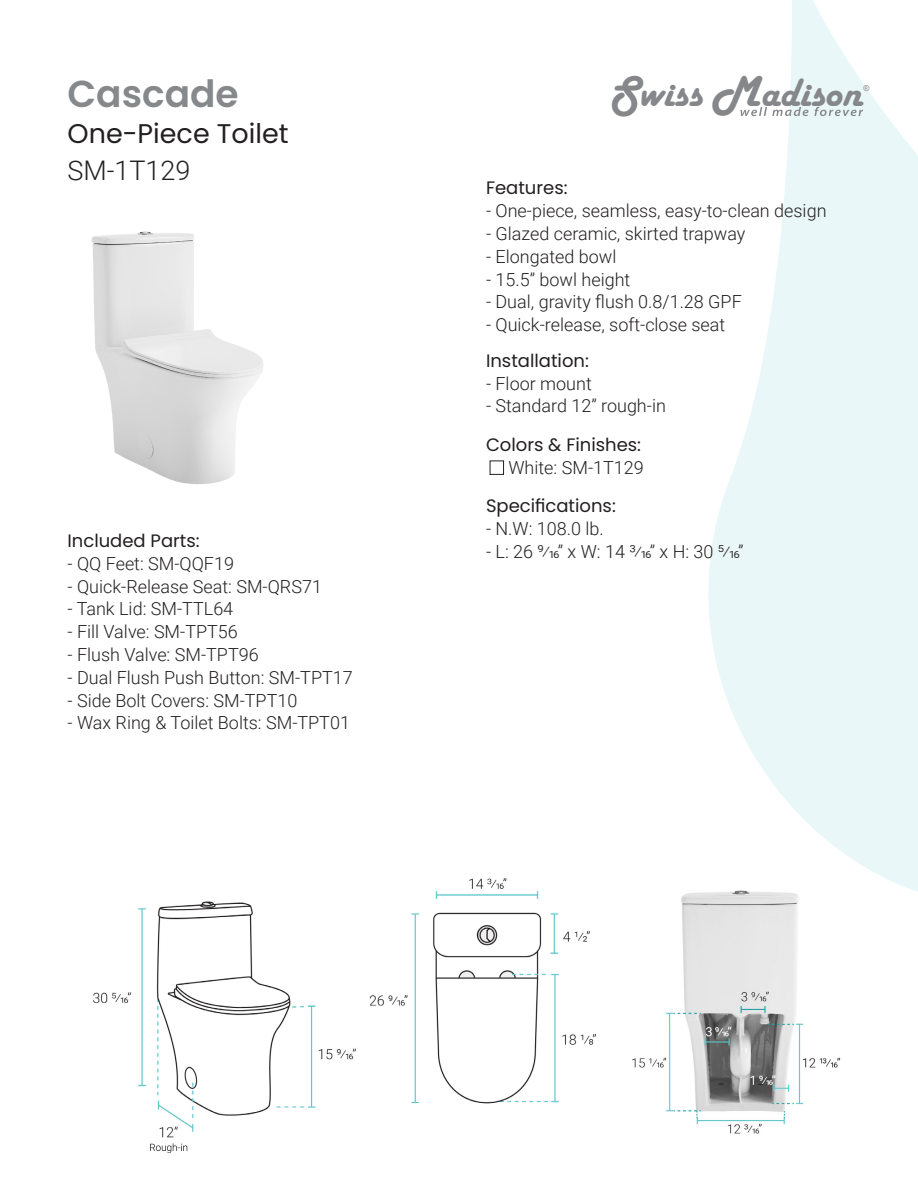
<style>
.page{position:relative;width:918px;height:1188px;background:#fff}
.page>*{position:absolute;margin:0;border:0;box-sizing:border-box;transform-origin:0 0}
.t1{font:41.1px "Harlow Solid";color:#85878a}
.t2{font:600 37.5px "Poppins";color:#85898c}
.t3{font:27px "Poppins";color:#231f20}
.t4{font:300 27px "Roboto";color:#231f20}
.t5{font:300 18px "Roboto";color:#231f20}
.t6{font:18px "Poppins";color:#231f20}
.t7{font:8.1px "Arial";color:#85878a}
.s1{font-size:45px}
</style>
<div class="page">
<img style="left:91px;top:231px;width:172px;height:253px">
<img style="left:632px;top:944px;width:209px;height:190px">
<svg style="left:681px;top:0;width:237px;height:944px;fill:#eaf7f8"></svg>
<svg style="left:740px;top:107px;width:123px;height:9px"></svg>
<img style="left:93px;top:878px;width:503px;height:275px">
<div style="left:490px;top:461px;width:14px;height:14px;border:1px solid #231f20"></div>
<p class="t2" style="left:68px;top:72px;width:173px">Cascade</p>
<p class="t3" style="left:68px;top:118px;width:223px">One-Piece Toilet</p>
<p class="t4" style="left:68px;top:152px;width:125px">SM-1T129</p>
<p class="t6" style="left:68px;top:530px;width:134px">Included Parts:</p>
<p class="t5" style="left:68px;top:551px;width:168px">- QQ Feet: SM-QQF19</p>
<p class="t5" style="left:68px;top:574px;width:256px">- Quick-Release Seat: SM-QRS71</p>
<p class="t5" style="left:68px;top:596px;width:167px">- Tank Lid: SM-TTL64</p>
<p class="t5" style="left:68px;top:619px;width:172px">- Fill Valve: SM-TPT56</p>
<p class="t5" style="left:68px;top:642px;width:193px">- Flush Valve: SM-TPT96</p>
<p class="t5" style="left:68px;top:665px;width:287px">- Dual Flush Push Button: SM-TPT17</p>
<p class="t5" style="left:68px;top:688px;width:231px">- Side Bolt Covers: SM-TPT10</p>
<p class="t5" style="left:68px;top:710px;width:284px">- Wax Ring &amp; Toilet Bolts: SM-TPT01</p>
<p class="t1" style="left:609px;top:70px;width:254px"><span class="s1">S</span>wiss <span class="s1">M</span>adison</p>
<p class="t7" style="left:863px;top:83px;width:8px">®</p>
<p class="t6" style="left:486px;top:178px;width:83px">Features:</p>
<p class="t5" style="left:486px;top:198px;width:342px">- One-piece, seamless, easy-to-clean design</p>
<p class="t5" style="left:486px;top:221px;width:261px">- Glazed ceramic, skirted trapway</p>
<p class="t5" style="left:486px;top:244px;width:132px">- Elongated bowl</p>
<p class="t5" style="left:486px;top:267px;width:146px">- 15.5” bowl height</p>
<p class="t5" style="left:486px;top:289px;width:257px">- Dual, gravity flush 0.8/1.28 GPF</p>
<p class="t5" style="left:486px;top:312px;width:241px">- Quick-release, soft-close seat</p>
<p class="t6" style="left:486px;top:350px;width:104px">Installation:</p>
<p class="t5" style="left:486px;top:371px;width:107px">- Floor mount</p>
<p class="t5" style="left:486px;top:393px;width:181px">- Standard 12” rough-in</p>
<p class="t6" style="left:486px;top:435px;width:157px">Colors &amp; Finishes:</p>
<p class="t5" style="left:508px;top:455px;width:137px">White: SM-1T129</p>
<p class="t6" style="left:486px;top:495px;width:131px">Specifications:</p>
<p class="t5" style="left:486px;top:516px;width:119px">- N.W: 108.0 lb.</p>
<p class="t5" style="left:486px;top:539px;width:259px">- L: 26 9/16” x W: 14 3/16” x H: 30 5/16”</p>
</div>
